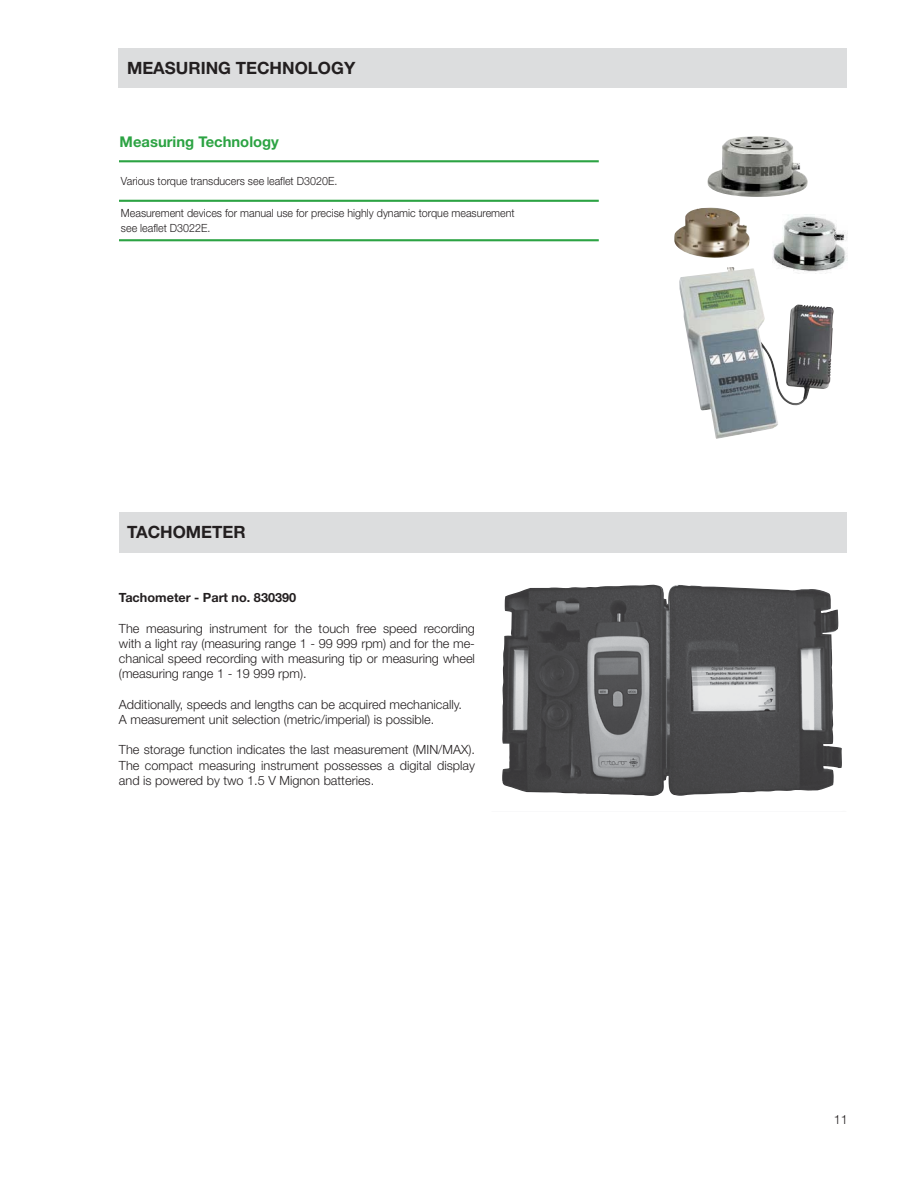
<style>
.page{position:relative;width:918px;height:1188px;background:#fff}
.page>*{position:absolute;margin:0;border:0;box-sizing:border-box;transform-origin:0 0}
.t1{font:700 16.95px "Helvetica Neue LT Std";color:#231f20}
.t2{font:700 14.85px "Helvetica Neue LT Std";color:#2ca343}
.t3{font:300 12.75px/15.3px "Helvetica Neue LT Std";color:#231f20;text-align:justify}
.t4{font:700 12.75px "Helvetica Neue LT Std";color:#231f20}
.t5{font:300 11.25px/15px "Helvetica Neue LT Std";color:#231f20;scale:.95 1}
</style>
<div class="page">
<div style="left:119px;top:512px;width:728px;height:40px;background:#dcddde"></div>
<hr style="left:119px;top:160px;width:480px;height:2px;background:#2ca343">
<hr style="left:119px;top:200px;width:480px;height:2px;background:#2ca343">
<hr style="left:119px;top:239px;width:480px;height:2px;background:#2ca343">
<img style="left:772px;top:215px;width:75px;height:54px">
<div style="left:119px;top:48px;width:728px;height:40px;background:#dcddde"></div>
<img style="left:502px;top:585px;width:332px;height:211px">
<img style="left:708px;top:136px;width:100px;height:61px">
<img style="left:674px;top:208px;width:76px;height:50px">
<img style="left:679px;top:267px;width:155px;height:172px">
<h1 class="t1" style="left:127px;top:61px;width:230px">MEASURING TECHNOLOGY</h1>
<p class="t2" style="left:120px;top:135px;width:161px">Measuring Technology</p>
<p class="t5" style="left:121px;top:174px;width:229px">Various torque transducers see leaflet D3020E.</p>
<p class="t5" style="left:121px;top:206px;width:416px">Measurement devices for manual use for precise highly dynamic torque measurement see leaflet D3022E.</p>
<h1 class="t1" style="left:127px;top:525px;width:120px">TACHOMETER</h1>
<p class="t4" style="left:119px;top:592px;width:179px">Tachometer - Part no. 830390</p>
<p class="t3" style="left:119px;top:621px;width:358px">The measuring instrument for the touch free speed recording with a light ray (measuring range 1 - 99 999 rpm) and for the me&shy;chanical speed recording with measuring tip or measuring wheel (measuring range 1 - 19 999 rpm).</p>
<p class="t3" style="left:119px;top:697px;width:345px">Additionally, speeds and lengths can be acquired mechanically.<br>A measurement unit selection (metric/imperial) is possible.</p>
<p class="t3" style="left:119px;top:743px;width:357px">The storage function indicates the last measurement (MIN/MAX).<br>The compact measuring instrument possesses a digital display and is powered by two 1.5 V Mignon batteries.</p>
<p class="t3" style="left:834px;top:1113px;width:16px">11</p>
</div>
